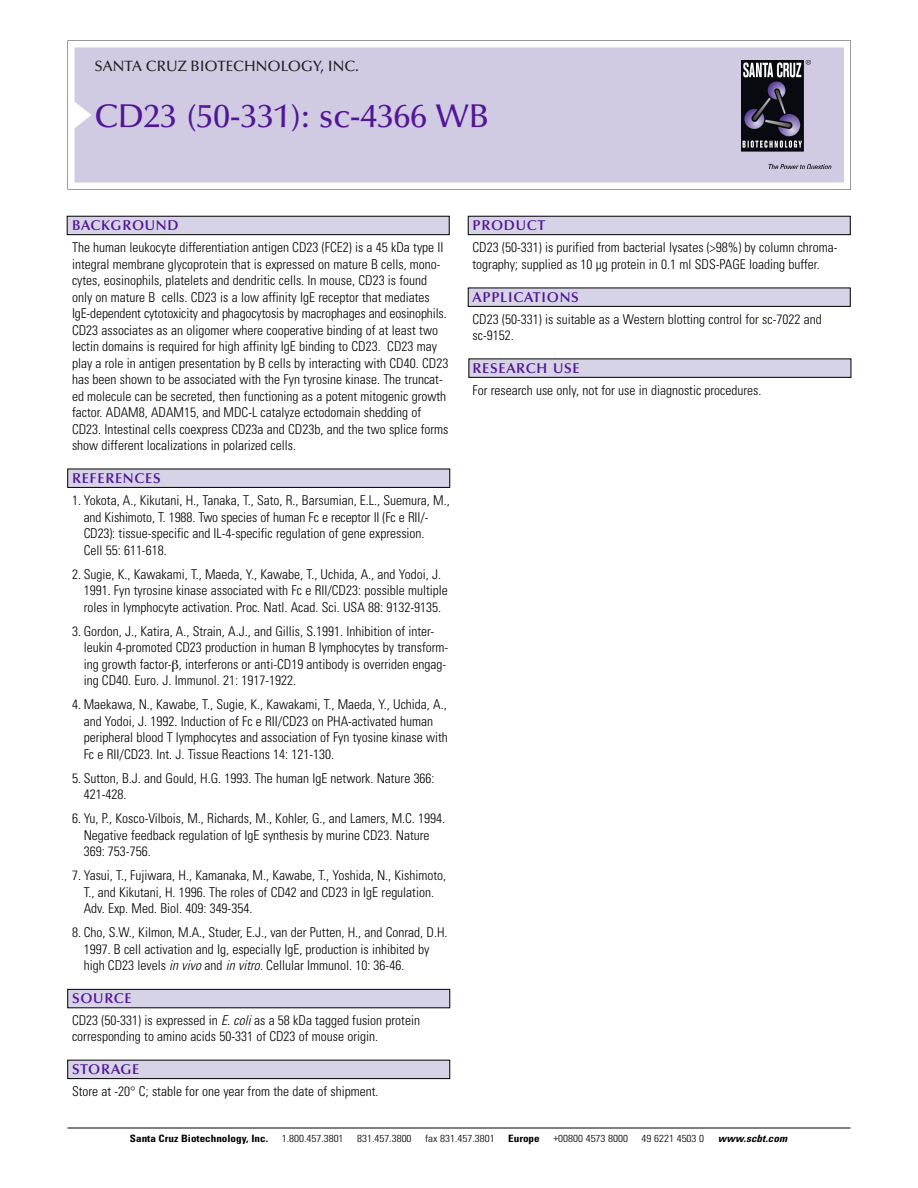
<style>
.page{position:relative;width:918px;height:1188px;background:#fff}
.page>*{position:absolute;margin:0;border:0;box-sizing:border-box;transform-origin:0 0}
.t1{font:500 33px "Optima";color:#511695}
.t2{font:500 15px "Optima";color:#231f20}
.t3{font:600 14.25px "Optima";letter-spacing:.05em;color:#511695}
.t4{font:300 condensed 13.5px/16.5px "Univers";color:#000}
.t5{font:300 condensed 10.2px "Univers";color:#000;scale:1.1 1}
.t6{font:700 condensed 10.2px "Univers";color:#000;scale:1.1 1}
.t7{font:italic 700 condensed 10.2px "Univers";letter-spacing:.005em;color:#000;scale:1.1 1}
.s1{font-style:italic}
</style>
<div class="page">
<div style="left:469px;top:359px;width:382px;height:18px;background:#d7d3e7"></div>
<div style="left:469px;top:359px;width:382px;height:19px;border:1px solid #000"></div>
<div style="left:468px;top:216px;width:382px;height:19px;background:#d7d3e7"></div>
<div style="left:468px;top:216px;width:382px;height:19px;border:1px solid #000"></div>
<div style="left:468px;top:288px;width:382px;height:18px;background:#d7d3e7"></div>
<div style="left:468px;top:288px;width:382px;height:19px;border:1px solid #000"></div>
<svg style="left:68px;top:40px;width:783px;height:149px"></svg>
<div style="left:74px;top:47px;width:770px;height:135px;background:#d1cae3"></div>
<img style="left:741px;top:60px;width:90px;height:108px">
<hr style="left:68px;top:1128px;width:782px;height:1px;background:#000">
<div style="left:67px;top:216px;width:382px;height:19px;background:#d7d3e7"></div>
<div style="left:67px;top:216px;width:382px;height:19px;border:1px solid #000"></div>
<div style="left:68px;top:469px;width:382px;height:18px;background:#d7d3e7"></div>
<div style="left:68px;top:469px;width:382px;height:19px;border:1px solid #000"></div>
<div style="left:68px;top:989px;width:382px;height:19px;background:#d7d3e7"></div>
<div style="left:68px;top:989px;width:382px;height:19px;border:1px solid #000"></div>
<div style="left:68px;top:1060px;width:382px;height:19px;background:#d7d3e7"></div>
<div style="left:68px;top:1060px;width:382px;height:19px;border:1px solid #000"></div>
<p class="t2" style="left:94px;top:61px;width:266px">SANTA CRUZ BIOTECHNOLOGY, INC.</p>
<h1 class="t1" style="left:94px;top:103px;width:396px">CD23 (50-331): sc-4366 WB</h1>
<p class="t3" style="left:72px;top:220px;width:108px">BACKGROUND</p>
<p class="t4" style="left:72px;top:240px;width:378px">The human leukocyte differentiation antigen CD23 (FCE2) is a 45 kDa type II integral membrane glycoprotein that is expressed on mature B cells, mono&shy;cytes, eosinophils, platelets and dendritic cells. In mouse, CD23 is found only on mature B cells. CD23 is a low affinity IgE receptor that mediates IgE-dependent cytotoxicity and phagocytosis by macrophages and eosinophils.<br>CD23 associates as an oligomer where cooperative binding of at least two lectin domains is required for high affinity IgE binding to CD23. CD23 may play a role in antigen presentation by B cells by interacting with CD40. CD23 has been shown to be associated with the Fyn tyrosine kinase. The truncat&shy;ed molecule can be secreted, then functioning as a potent mitogenic growth factor. ADAM8, ADAM15, and MDC-L catalyze ectodomain shedding of CD23. Intestinal cells coexpress CD23a and CD23b, and the two splice forms show different localizations in polarized cells.</p>
<p class="t3" style="left:72px;top:473px;width:90px">REFERENCES</p>
<p class="t4" style="left:84px;top:493px;width:368px;text-indent:-12px">1. Yokota, A., Kikutani, H., Tanaka, T., Sato, R., Barsumian, E.L., Suemura, M., and Kishimoto, T. 1988. Two species of human Fc e receptor II (Fc e RII/- CD23): tissue-specific and IL-4-specific regulation of gene expression.<br>Cell 55: 611-618.</p>
<p class="t4" style="left:84px;top:567px;width:366px;text-indent:-12px">2. Sugie, K., Kawakami, T., Maeda, Y., Kawabe, T., Uchida, A., and Yodoi, J.<br>1991. Fyn tyrosine kinase associated with Fc e RII/CD23: possible multiple roles in lymphocyte activation. Proc. Natl. Acad. Sci. USA 88: 9132-9135.</p>
<p class="t4" style="left:84px;top:624px;width:366px;text-indent:-12px">3. Gordon, J., Katira, A., Strain, A.J., and Gillis, S.1991. Inhibition of inter&shy;leukin 4-promoted CD23 production in human B lymphocytes by transform&shy;ing growth factor- , interferons or anti-CD19 antibody is overriden engag&shy;ing CD40. Euro. J. Immunol. 21: 1917-1922.</p>
<p class="t4" style="left:84px;top:697px;width:366px;text-indent:-12px">4. Maekawa, N., Kawabe, T., Sugie, K., Kawakami, T., Maeda, Y., Uchida, A., and Yodoi, J. 1992. Induction of Fc e RII/CD23 on PHA-activated human peripheral blood T lymphocytes and association of Fyn tyosine kinase with Fc e RII/CD23. Int. J. Tissue Reactions 14: 121-130.</p>
<p class="t4" style="left:84px;top:771px;width:352px;text-indent:-12px">5. Sutton, B.J. and Gould, H.G. 1993. The human IgE network. Nature 366:<br>421-428.</p>
<p class="t4" style="left:84px;top:811px;width:363px;text-indent:-12px">6. Yu, P., Kosco-Vilbois, M., Richards, M., Kohler, G., and Lamers, M.C. 1994.<br>Negative feedback regulation of IgE synthesis by murine CD23. Nature<br>369: 753-756.</p>
<p class="t4" style="left:84px;top:868px;width:364px;text-indent:-12px">7. Yasui, T., Fujiwara, H., Kamanaka, M., Kawabe, T., Yoshida, N., Kishimoto,<br>T., and Kikutani, H. 1996. The roles of CD42 and CD23 in IgE regulation.<br>Adv. Exp. Med. Biol. 409: 349-354.</p>
<p class="t4" style="left:84px;top:925px;width:365px;text-indent:-12px">8. Cho, S.W., Kilmon, M.A., Studer, E.J., van der Putten, H., and Conrad, D.H.<br>1997. B cell activation and Ig, especially IgE, production is inhibited by high CD23 levels <span class="s1">in vivo</span> and <span class="s1">in vitro</span>. Cellular Immunol. 10: 36-46.</p>
<p class="t3" style="left:72px;top:993px;width:61px">SOURCE</p>
<p class="t4" style="left:72px;top:1013px;width:349px">CD23 (50-331) is expressed in <span class="s1">E. coli</span> as a 58 kDa tagged fusion protein corresponding to amino acids 50-331 of CD23 of mouse origin.</p>
<p class="t3" style="left:72px;top:1064px;width:69px">STORAGE</p>
<p class="t4" style="left:72px;top:1085px;width:308px">Store at -20° C; stable for one year from the date of shipment.</p>
<p class="t3" style="left:473px;top:220px;width:74px">PRODUCT</p>
<p class="t4" style="left:473px;top:240px;width:366px">CD23 (50-331) is purified from bacterial lysates (&gt;98%) by column chroma&shy;tography; supplied as 10 µg protein in 0.1 ml SDS-PAGE loading buffer.</p>
<p class="t3" style="left:473px;top:291px;width:108px">APPLICATIONS</p>
<p class="t4" style="left:473px;top:312px;width:351px">CD23 (50-331) is suitable as a Western blotting control for sc-7022 and sc-9152.</p>
<p class="t3" style="left:473px;top:363px;width:109px">RESEARCH USE</p>
<p class="t4" style="left:473px;top:383px;width:290px">For research use only, not for use in diagnostic procedures.</p>
<p class="t6" style="left:130px;top:1135px;width:127px">Santa Cruz Biotechnology, Inc.</p>
<p class="t5" style="left:282px;top:1135px;width:58px">1.800.457.3801</p>
<p class="t5" style="left:357px;top:1135px;width:51px">831.457.3800</p>
<p class="t5" style="left:425px;top:1135px;width:65px">fax 831.457.3801</p>
<p class="t6" style="left:508px;top:1135px;width:30px">Europe</p>
<p class="t5" style="left:553px;top:1135px;width:69px">+00800 4573 8000</p>
<p class="t5" style="left:642px;top:1135px;width:58px">49 6221 4503 0</p>
<p class="t7" style="left:718px;top:1135px;width:64px">www.scbt.com</p>
</div>
